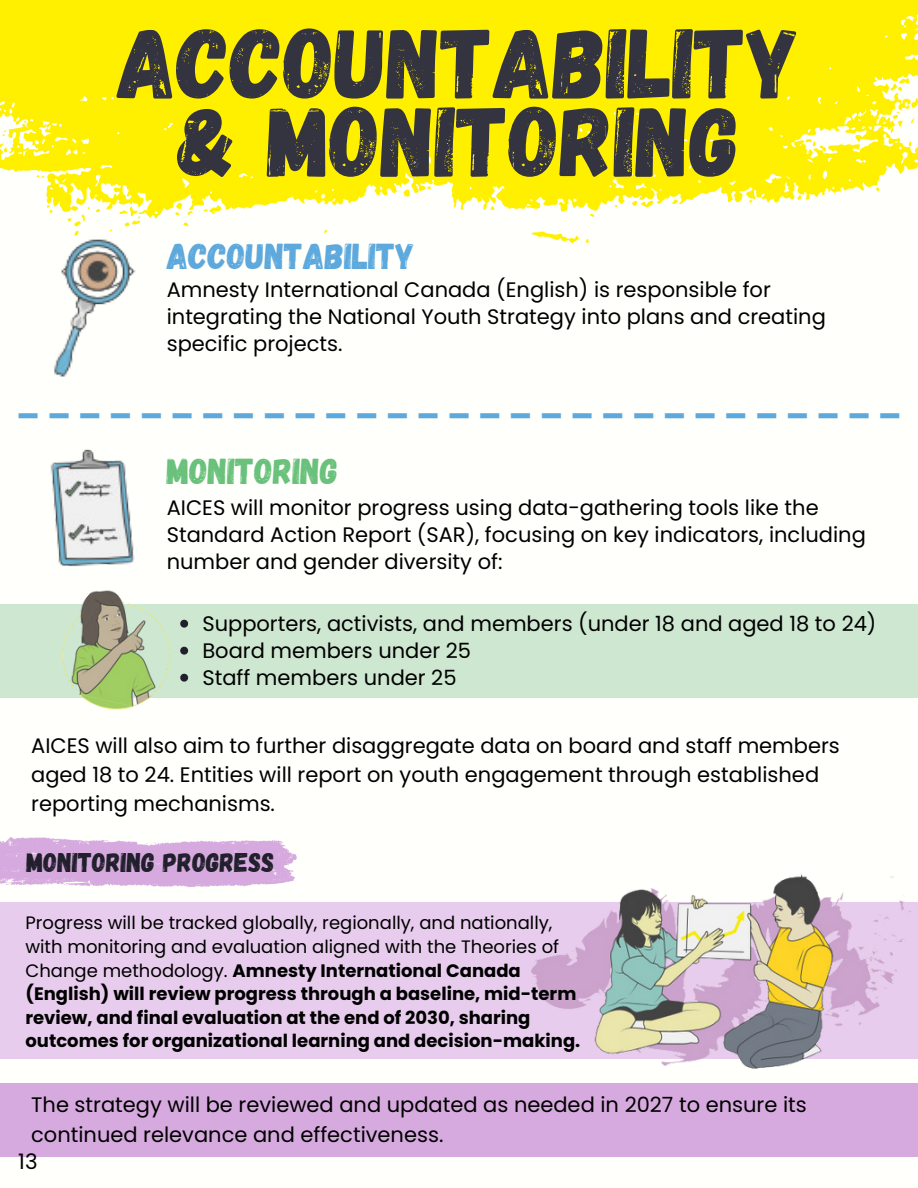
<style>
.page{position:relative;width:918px;height:1188px;background:#fffffb}
.page>*{position:absolute;margin:0;border:0;box-sizing:border-box;transform-origin:0 0}
.t1{font:99.15px/78.3px "Gagalin";color:#343340;text-align:center}
.t2{font:36px "Gagalin";color:#5da9dd}
.t3{font:36px "Gagalin";color:#6ac17c}
.t4{font:700 30.6px "Poppins";color:#5da9dd}
.t5{font:27px "Gagalin";color:#201f2b}
.t6{font:21.3px "Poppins";color:#000}
.t7{font:21px/27px "Poppins";color:#000}
.t8{font:700 18px/23.7px "Poppins";color:#000}
.s1{font-weight:400}
</style>
<div class="page">
<svg style="left:0;top:0;width:918px;height:219px;fill:#fff000"></svg>
<svg style="left:531px;top:231px;width:48px;height:12px"></svg>
<svg style="left:403px;top:189px;width:8px;height:8px"></svg>
<svg style="left:632px;top:200px;width:22px;height:7px"></svg>
<svg style="left:672px;top:200px;width:6px;height:4px"></svg>
<svg style="left:183px;top:222px;width:5px;height:4px"></svg>
<svg style="left:890px;top:78px;width:20px;height:13px"></svg>
<svg style="left:797px;top:195px;width:5px;height:5px"></svg>
<svg style="left:490px;top:206px;width:5px;height:4px"></svg>
<svg style="left:96px;top:209px;width:4px;height:3px"></svg>
<svg style="left:586px;top:239px;width:3px;height:4px"></svg>
<svg style="left:175px;top:202px;width:18px;height:14px"></svg>
<svg style="left:876px;top:187px;width:4px;height:5px"></svg>
<svg style="left:427px;top:186px;width:4px;height:4px"></svg>
<svg style="left:590px;top:214px;width:4px;height:3px"></svg>
<svg style="left:204px;top:205px;width:17px;height:9px"></svg>
<svg style="left:47px;top:204px;width:6px;height:9px"></svg>
<svg style="left:37px;top:175px;width:8px;height:3px"></svg>
<svg style="left:890px;top:98px;width:28px;height:35px"></svg>
<svg style="left:67px;top:207px;width:23px;height:29px"></svg>
<svg style="left:119px;top:206px;width:21px;height:21px"></svg>
<svg style="left:0;top:130px;width:8px;height:23px"></svg>
<svg style="left:805px;top:139px;width:21px;height:12px"></svg>
<img style="left:54px;top:239px;width:82px;height:138px">
<div style="left:0;top:604px;width:918px;height:94px;background:#cee7d1"></div>
<img style="left:50px;top:449px;width:85px;height:118px">
<svg style="left:0;top:837px;width:297px;height:50px"></svg>
<div style="left:0;top:903px;width:918px;height:156px;background:#e8cced"></div>
<img style="left:61px;top:590px;width:110px;height:120px">
<img style="left:523px;top:874px;width:395px;height:195px">
<svg style="left:180px;top:620px;width:8px;height:8px"></svg>
<svg style="left:180px;top:647px;width:8px;height:8px"></svg>
<svg style="left:180px;top:674px;width:8px;height:8px"></svg>
<div style="left:0;top:1083px;width:918px;height:74px;background:#d7aadf"></div>
<h4 class="t1" style="left:117px;top:19px;width:685px">ACCOUNTABILITY &amp; MONITORING</h4>
<p class="t2" style="left:167px;top:233px;width:250px">ACCOUNTABILITY</p>
<h2 class="t7" style="left:167px;top:276px;width:661px">Amnesty International Canada (English) is responsible for integrating the National Youth Strategy into plans and creating specific projects.</h2>
<p class="t4" style="left:16px;top:380px;width:887px">_____________________________</p>
<h4 class="t3" style="left:167px;top:448px;width:173px">MONITORING</h4>
<p class="t7" style="left:167px;top:494px;width:701px">AICES will monitor progress using data-gathering tools like the<br>Standard Action Report (SAR), focusing on key indicators, including number and gender diversity of:</p>
<p class="t7" style="left:202px;top:610px;width:676px">Supporters, activists, and members (under 18 and aged 18 to 24)</p>
<p class="t7" style="left:202px;top:637px;width:270px">Board members under 25</p>
<h4 class="t7" style="left:202px;top:664px;width:256px">Staff members under 25</h4>
<p class="t7" style="left:31px;top:731px;width:810px;line-height:29.2px">AICES will also aim to further disaggregate data on board and staff members aged 18 to 24. Entities will report on youth engagement through established reporting mechanisms.</p>
<h3 class="t5" style="left:27px;top:845px;width:249px">MONITORING PROGRESS</h3>
<p class="t8" style="left:25px;top:911px;width:556px"><span class="s1">Progress will be tracked globally, regionally, and nationally, with monitoring and evaluation aligned with the Theories of Change methodology.</span> Amnesty International Canada (English) will review progress through a baseline, mid-term review, and final evaluation at the end of 2030, sharing outcomes for organizational learning and decision-making.</p>
<p class="t7" style="left:31px;top:1090px;width:777px;line-height:29.2px">The strategy will be reviewed and updated as needed in 2027 to ensure its continued relevance and effectiveness.</p>
<p class="t6" style="left:18px;top:1147px;width:21px">13</p>
</div>
